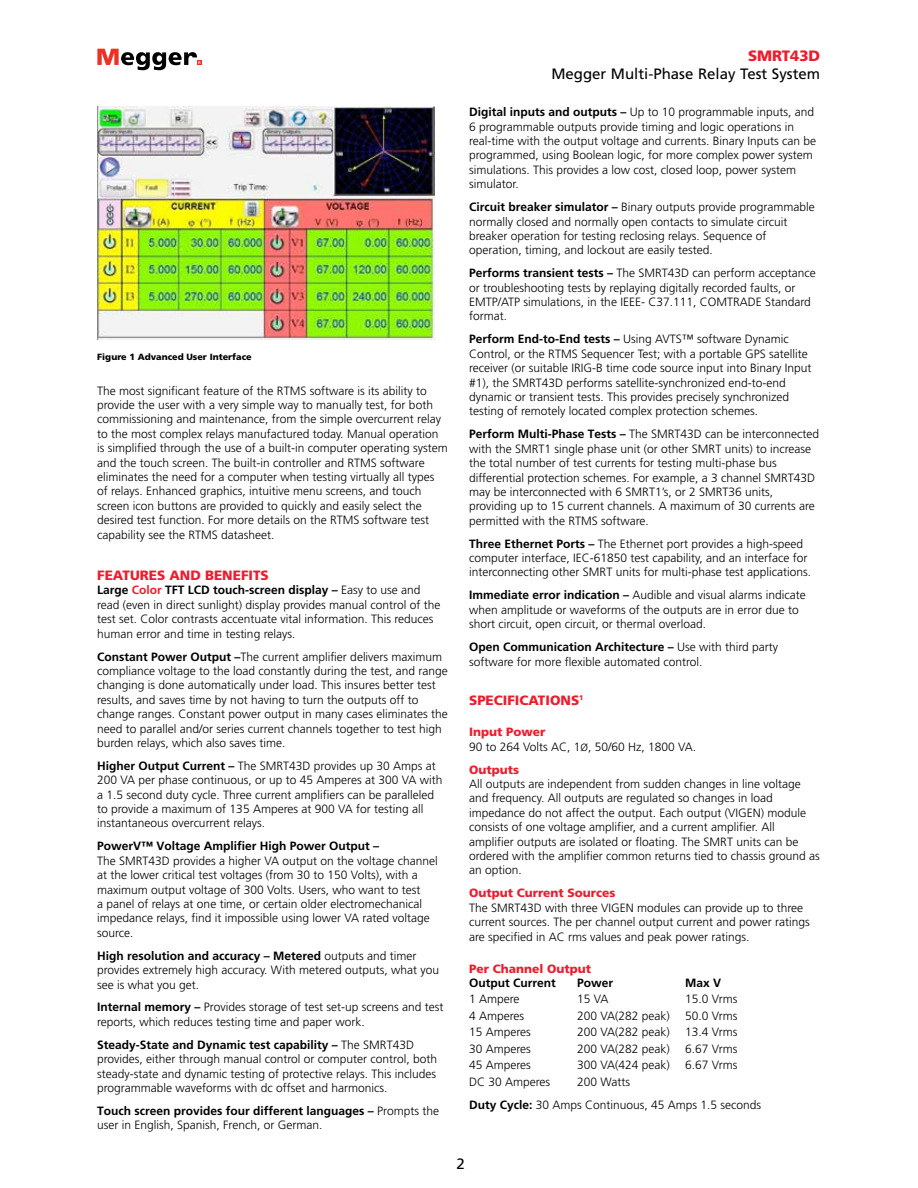
<style>
.page{position:relative;width:918px;height:1188px;background:#fff}
.page>*{position:absolute;margin:0;border:0;box-sizing:border-box;transform-origin:0 0}
.t1{font:15px "Frutiger LT Std";color:#000}
.t2{font:900 15px "Frutiger LT Std";color:#ed1c2e}
.t3{font:15px "Frutiger";color:#000}
.t4{font:900 13.5px "Frutiger LT Std";color:#ed1c2e}
.t5{font:300 12px/14.4px "Frutiger LT Std";color:#000}
.t6{font:700 12px "Frutiger LT Std";color:#000}
.t7{font:900 12px "Frutiger LT Std";color:#ed1c2e}
.t8{font:900 9px "Frutiger LT Std";color:#000}
.s1{font-weight:700}
.s2{font-weight:700;color:#ed1c2e}
.s3{font-weight:900;color:#ed1c2e}
.s4{font-size:10.5px}
</style>
<div class="page">
<svg style="left:97px;top:49px;width:104px;height:21px"></svg>
<img style="left:97px;top:107px;width:337px;height:232px">
<p class="t8" style="left:97px;top:351px;width:156px">Figure 1 Advanced User Interface</p>
<p class="t5" style="left:97px;top:383px;width:352px">The most significant feature of the RTMS software is its ability to provide the user with a very simple way to manually test, for both commissioning and maintenance, from the simple overcurrent relay to the most complex relays manufactured today. Manual operation is simplified through the use of a built-in computer operating system and the touch screen. The built-in controller and RTMS software eliminates the need for a computer when testing virtually all types of relays. Enhanced graphics, intuitive menu screens, and touch screen icon buttons are provided to quickly and easily select the desired test function. For more details on the RTMS software test capability see the RTMS datasheet.</p>
<p class="t4" style="left:97px;top:567px;width:173px">FEATURES AND BENEFITS</p>
<p class="t5" style="left:97px;top:583px;width:345px"><span class="s1">Large</span> <span class="s2">Color</span> <span class="s1">TFT LCD touch-screen display –</span> Easy to use and read (even in direct sunlight) display provides manual control of the test set. Color contrasts accentuate vital information. This reduces human error and time in testing relays.</p>
<p class="t5" style="left:97px;top:649px;width:352px"><span class="s1">Constant Power Output –</span>The current amplifier delivers maximum compliance voltage to the load constantly during the test, and range changing is done automatically under load. This insures better test results, and saves time by not having to turn the outputs off to change ranges. Constant power output in many cases eliminates the need to parallel and/or series current channels together to test high burden relays, which also saves time.</p>
<p class="t5" style="left:97px;top:759px;width:347px"><span class="s1">Higher Output Current –</span> The SMRT43D provides up 30 Amps at 200 VA per phase continuous, or up to 45 Amperes at 300 VA with a 1.5 second duty cycle. Three current amplifiers can be paralleled to provide a maximum of 135 Amperes at 900 VA for testing all instantaneous overcurrent relays.</p>
<p class="t6" style="left:97px;top:839px;width:284px">PowerV™ Voltage Amplifier High Power Output –</p>
<p class="t5" style="left:97px;top:854px;width:342px">The SMRT43D provides a higher VA output on the voltage channel at the lower critical test voltages (from 30 to 150 Volts), with a maximum output voltage of 300 Volts. Users, who want to test<br>a panel of relays at one time, or certain older electromechanical impedance relays, find it impossible using lower VA rated voltage source.</p>
<p class="t5" style="left:97px;top:949px;width:343px"><span class="s1">High resolution and accuracy – Metered</span> outputs and timer provides extremely high accuracy. With metered outputs, what you see is what you get.</p>
<p class="t5" style="left:97px;top:1000px;width:348px"><span class="s1">Internal memory –</span> Provides storage of test set-up screens and test reports, which reduces testing time and paper work.</p>
<p class="t5" style="left:97px;top:1038px;width:341px"><span class="s1">Steady-State and Dynamic test capability –</span> The SMRT43D provides, either through manual control or computer control, both steady-state and dynamic testing of protective relays. This includes programmable waveforms with dc offset and harmonics.</p>
<p class="t5" style="left:97px;top:1104px;width:343px"><span class="s1">Touch screen provides four different languages –</span> Prompts the user in English, Spanish, French, or German.</p>
<p class="t2" style="left:748px;top:46px;width:74px">SMRT43D</p>
<p class="t1" style="left:551px;top:65px;width:270px">Megger Multi-Phase Relay Test System</p>
<p class="t5" style="left:469px;top:105px;width:348px"><span class="s1">Digital inputs and outputs –</span> Up to 10 programmable inputs, and 6 programmable outputs provide timing and logic operations in real-time with the output voltage and currents. Binary Inputs can be programmed, using Boolean logic, for more complex power system simulations. This provides a low cost, closed loop, power system simulator.</p>
<p class="t5" style="left:469px;top:200px;width:347px"><span class="s1">Circuit breaker simulator –</span> Binary outputs provide programmable normally closed and normally open contacts to simulate circuit breaker operation for testing reclosing relays. Sequence of operation, timing, and lockout are easily tested.</p>
<p class="t5" style="left:469px;top:266px;width:348px"><span class="s1">Performs transient tests –</span> The SMRT43D can perform acceptance or troubleshooting tests by replaying digitally recorded faults, or EMTP/ATP simulations, in the IEEE- C37.111, COMTRADE Standard format.</p>
<p class="t5" style="left:469px;top:332px;width:344px"><span class="s1">Perform End-to-End tests –</span> Using AVTS™ software Dynamic Control, or the RTMS Sequencer Test; with a portable GPS satellite receiver (or suitable IRIG-B time code source input into Binary Input #1), the SMRT43D performs satellite-synchronized end-to-end dynamic or transient tests. This provides precisely synchronized testing of remotely located complex protection schemes.</p>
<p class="t5" style="left:469px;top:427px;width:351px"><span class="s1">Perform Multi-Phase Tests –</span> The SMRT43D can be interconnected with the SMRT1 single phase unit (or other SMRT units) to increase the total number of test currents for testing multi-phase bus differential protection schemes. For example, a 3 channel SMRT43D may be interconnected with 6 SMRT1’s, or 2 SMRT36 units, providing up to 15 current channels. A maximum of 30 currents are permitted with the RTMS software.</p>
<p class="t5" style="left:469px;top:536px;width:343px"><span class="s1">Three Ethernet Ports –</span> The Ethernet port provides a high-speed computer interface, IEC-61850 test capability, and an interface for interconnecting other SMRT units for multi-phase test applications.</p>
<p class="t5" style="left:469px;top:588px;width:338px"><span class="s1">Immediate error indication –</span> Audible and visual alarms indicate when amplitude or waveforms of the outputs are in error due to short circuit, open circuit, or thermal overload.</p>
<p class="t5" style="left:469px;top:640px;width:311px"><span class="s1">Open Communication Architecture –</span> Use with third party software for more flexible automated control.</p>
<p class="t4" style="left:469px;top:692px;width:116px">SPECIFICATIONS<sup>1</sup></p>
<p class="t5" style="left:469px;top:725px;width:229px"><span class="s3">Input Power<br></span>90 to 264 Volts AC, 1<span class="s4">Ø</span>, 50/60 Hz, 1800 VA.</p>
<p class="t7" style="left:469px;top:762px;width:52px">Outputs</p>
<p class="t5" style="left:469px;top:777px;width:352px">All outputs are independent from sudden changes in line voltage and frequency. All outputs are regulated so changes in load impedance do not affect the output. Each output (VIGEN) module consists of one voltage amplifier, and a current amplifier. All amplifier outputs are isolated or floating. The SMRT units can be ordered with the amplifier common returns tied to chassis ground as an option.</p>
<p class="t7" style="left:469px;top:886px;width:148px">Output Current Sources</p>
<p class="t5" style="left:469px;top:901px;width:342px">The SMRT43D with three VIGEN modules can provide up to three current sources. The per channel output current and power ratings are specified in AC rms values and peak power ratings.</p>
<p class="t7" style="left:469px;top:961px;width:124px">Per Channel Output</p>
<p class="t6" style="left:469px;top:976px;width:88px">Output Current</p>
<p class="t6" style="left:577px;top:976px;width:38px">Power</p>
<p class="t6" style="left:685px;top:976px;width:38px">Max V</p>
<p class="t5" style="left:469px;top:992px;width:52px">1 Ampere</p>
<p class="t5" style="left:577px;top:992px;width:33px">15 VA</p>
<p class="t5" style="left:685px;top:992px;width:54px">15.0 Vrms</p>
<p class="t5" style="left:469px;top:1009px;width:57px">4 Amperes</p>
<p class="t5" style="left:577px;top:1009px;width:94px">200 VA(282 peak)</p>
<p class="t5" style="left:685px;top:1009px;width:54px">50.0 Vrms</p>
<p class="t5" style="left:469px;top:1025px;width:63px">15 Amperes</p>
<p class="t5" style="left:577px;top:1025px;width:94px">200 VA(282 peak)</p>
<p class="t5" style="left:685px;top:1025px;width:54px">13.4 Vrms</p>
<p class="t5" style="left:469px;top:1042px;width:63px">30 Amperes</p>
<p class="t5" style="left:577px;top:1042px;width:94px">200 VA(282 peak)</p>
<p class="t5" style="left:685px;top:1042px;width:54px">6.67 Vrms</p>
<p class="t5" style="left:469px;top:1058px;width:63px">45 Amperes</p>
<p class="t5" style="left:577px;top:1058px;width:94px">300 VA(424 peak)</p>
<p class="t5" style="left:685px;top:1058px;width:54px">6.67 Vrms</p>
<p class="t5" style="left:469px;top:1075px;width:83px">DC 30 Amperes</p>
<p class="t5" style="left:469px;top:1070px;width:294px;line-height:23.2px;text-indent:108px">200 Watts<br><span class="s1">Duty Cycle:</span> 30 Amps Continuous, 45 Amps 1.5 seconds</p>
<p class="t3" style="left:456px;top:1155px;width:10px">2</p>
</div>
